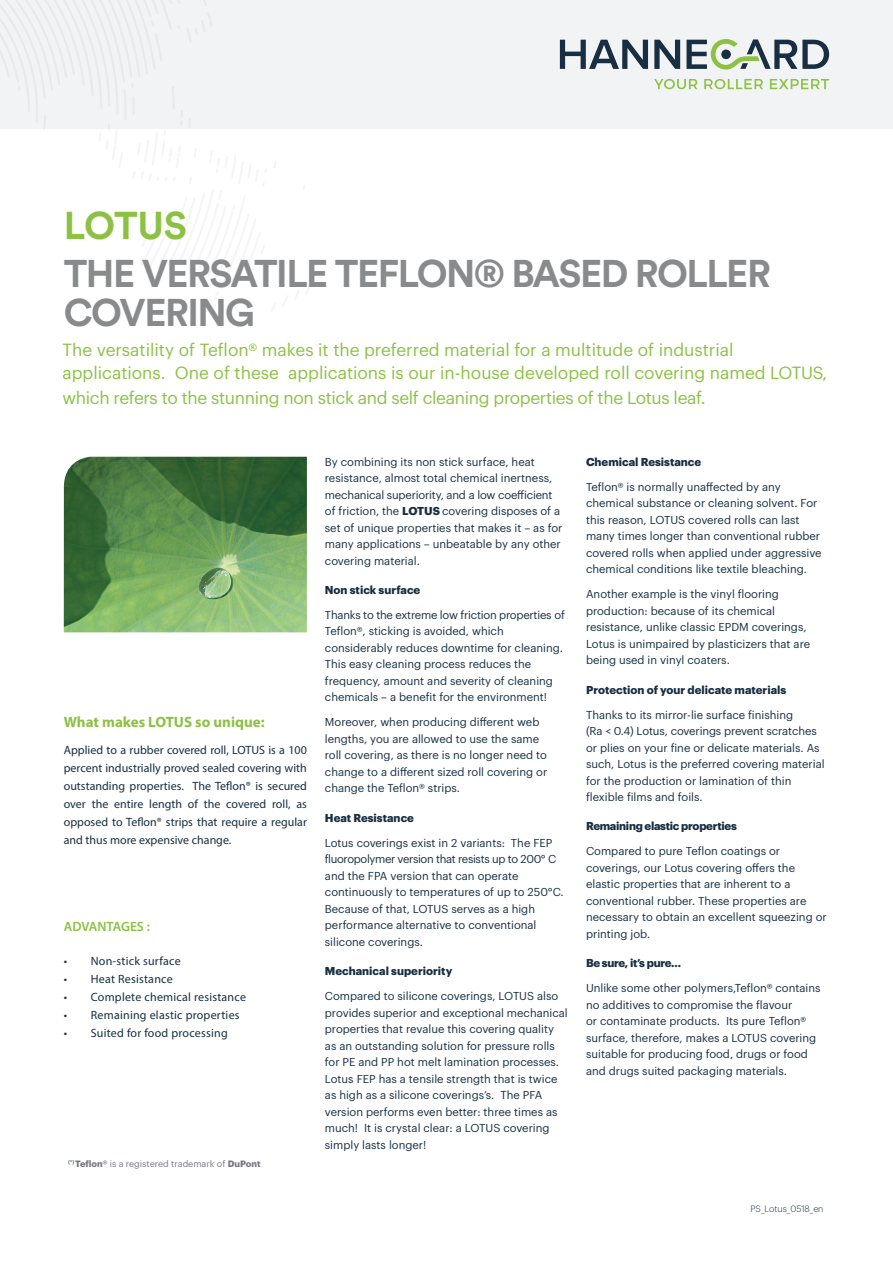
<style>
.page{position:relative;width:893px;height:1263px;background:#fff}
.page>*{position:absolute;margin:0;border:0;box-sizing:border-box;transform-origin:0 0}
.HC_DOC_-_TITLE{font:700 38.4px "Circular Std";letter-spacing:-.02em;color:#8cc144}
.t1{font:700 38.25px/39px "Circular Std";letter-spacing:-.04em;color:#888a8c}
.HC_DOC_-_Introductio{font:17.25px/22.5px "Graphik";color:#8cc144}
.HC_DOC_-_Introductio-2{font:17.25px "Graphik";letter-spacing:-.02em;color:#8cc144}
.t2{font:700 15px "Myriad Pro";color:#8cc144}
.t3{font:600 13.5px "Myriad Pro";color:#8cc144}
.t4{font:12px/18px "Myriad Pro";letter-spacing:.02em;color:#182e42;text-align:justify}
.Bodytekst{font:11.25px/16.5px "Graphik";color:#182e42}
.t5{font:700 11.25px "Graphik";color:#182e42}
.t6{font:700 11.25px "Graphik";letter-spacing:-.025em;color:#182e42}
.HC_DOC_-_Footnotes{font:9px "Graphik";color:#757988}
.t7{font:300 9px "Graphik";color:#182e42}
.s1{font-weight:700}
</style>
<div class="page">
<div style="left:0;top:0;width:893px;height:128px;background:#f2f3f4"></div>
<svg style="left:560px;top:40px;width:88px;height:29px"></svg>
<svg style="left:654px;top:40px;width:26px;height:29px"></svg>
<svg style="left:686px;top:39px;width:143px;height:31px"></svg>
<svg style="left:654px;top:79px;width:175px;height:10px"></svg>
<img style="left:64px;top:457px;width:243px;height:175px">
<p class="HC_DOC_-_TITLE" style="left:64px;top:201px;width:125px">LOTUS</p>
<p class="t1" style="left:64px;top:253px;width:709px">THE VERSATILE TEFLON® BASED ROLLER<br>COVERING</p>
<p class="HC_DOC_-_Introductio" style="left:62px;top:337px;width:766px">The versatility of Teflon® makes it the preferred material for a multitude of industrial applications. One of these applications is our in-house developed roll covering named LOTUS,</p>
<p class="HC_DOC_-_Introductio-2" style="left:62px;top:385px;width:645px">which refers to the stunning non stick and self cleaning properties of the Lotus leaf.</p>
<p class="t2" style="left:64px;top:712px;width:202px">What makes LOTUS so unique:</p>
<p class="t4" style="left:64px;top:741px;width:245px">Applied to a rubber covered roll, LOTUS is a 100 percent industrially proved sealed covering with outstanding properties. The Teflon® is secured over the entire length of the covered roll, as opposed to Teflon® strips that require a regular and thus more expensive change.</p>
<p class="t3" style="left:64px;top:918px;width:88px">ADVANTAGES :</p>
<p class="t4" style="left:64px;top:952px;width:118px">• Non-stick surface</p>
<p class="t4" style="left:64px;top:970px;width:111px">• Heat Resistance</p>
<p class="t4" style="left:64px;top:988px;width:184px">• Complete chemical resistance</p>
<p class="t4" style="left:64px;top:1006px;width:177px">• Remaining elastic properties</p>
<p class="t4" style="left:64px;top:1024px;width:166px">• Suited for food processing</p>
<p class="HC_DOC_-_Footnotes" style="left:68px;top:1157px;width:194px"><sup>(*)</sup> <span class="s1">Teflon®</span> is a registered trademark of <span class="s1">DuPont</span></p>
<p class="Bodytekst" style="left:325px;top:452px;width:239px">By combining its non stick surface, heat resistance, almost total chemical inertness, mechanical superiority, and a low coefficient of friction, the <span class="s1">LOTUS</span> covering disposes of a set of unique properties that makes it – as for many applications – unbeatable by any other covering material.</p>
<p class="t5" style="left:325px;top:581px;width:97px">Non stick surface</p>
<p class="Bodytekst" style="left:325px;top:606px;width:242px">Thanks to the extreme low friction properties of Teflon®, sticking is avoided, which considerably reduces downtime for cleaning.<br>This easy cleaning process reduces the frequency, amount and severity of cleaning chemicals – a benefit for the environment!</p>
<p class="Bodytekst" style="left:325px;top:713px;width:224px">Moreover, when producing different web lengths, you are allowed to use the same roll covering, as there is no longer need to change to a different sized roll covering or change the Teflon® strips.</p>
<p class="t5" style="left:325px;top:809px;width:91px">Heat Resistance</p>
<p class="Bodytekst" style="left:325px;top:833px;width:240px">Lotus coverings exist in 2 variants: The FEP fluoropolymer version that resists up to 200° C and the FPA version that can operate continuously to temperatures of up to 250°C.<br>Because of that, LOTUS serves as a high performance alternative to conventional silicone coverings.</p>
<p class="t5" style="left:325px;top:962px;width:129px">Mechanical superiority</p>
<p class="Bodytekst" style="left:325px;top:987px;width:244px">Compared to silicone coverings, LOTUS also provides superior and exceptional mechanical properties that revalue this covering quality as an outstanding solution for pressure rolls for PE and PP hot melt lamination processes.<br>Lotus FEP has a tensile strength that is twice as high as a silicone coverings’s. The PFA version performs even better: three times as much! It is crystal clear: a LOTUS covering simply lasts longer!</p>
<p class="t5" style="left:586px;top:453px;width:117px">Chemical Resistance</p>
<p class="Bodytekst" style="left:586px;top:477px;width:237px">Teflon® is normally unaffected by any chemical substance or cleaning solvent. For this reason, LOTUS covered rolls can last many times longer than conventional rubber covered rolls when applied under aggressive chemical conditions like textile bleaching.</p>
<p class="Bodytekst" style="left:586px;top:585px;width:226px">Another example is the vinyl flooring production: because of its chemical resistance, unlike classic EPDM coverings, Lotus is unimpaired by plasticizers that are being used in vinyl coaters.</p>
<p class="t5" style="left:586px;top:681px;width:202px">Protection of your delicate materials</p>
<p class="Bodytekst" style="left:586px;top:705px;width:240px">Thanks to its mirror-lie surface finishing<br>(Ra &lt; 0.4) Lotus, coverings prevent scratches or plies on your fine or delicate materials. As such, Lotus is the preferred covering material for the production or lamination of thin flexible films and foils.</p>
<p class="t6" style="left:586px;top:817px;width:152px">Remaining elastic properties</p>
<p class="Bodytekst" style="left:586px;top:842px;width:242px">Compared to pure Teflon coatings or coverings, our Lotus covering offers the elastic properties that are inherent to a conventional rubber. These properties are necessary to obtain an excellent squeezing or printing job.</p>
<p class="t6" style="left:586px;top:954px;width:97px">Be sure, it’s pure…</p>
<p class="Bodytekst" style="left:586px;top:979px;width:236px">Unlike some other polymers,Teflon® contains no additives to compromise the flavour<br>or contaminate products. Its pure Teflon® surface, therefore, makes a LOTUS covering suitable for producing food, drugs or food and drugs suited packaging materials.</p>
<p class="t7" style="left:750px;top:1202px;width:75px">PS_Lotus_0518_en</p>
</div>
